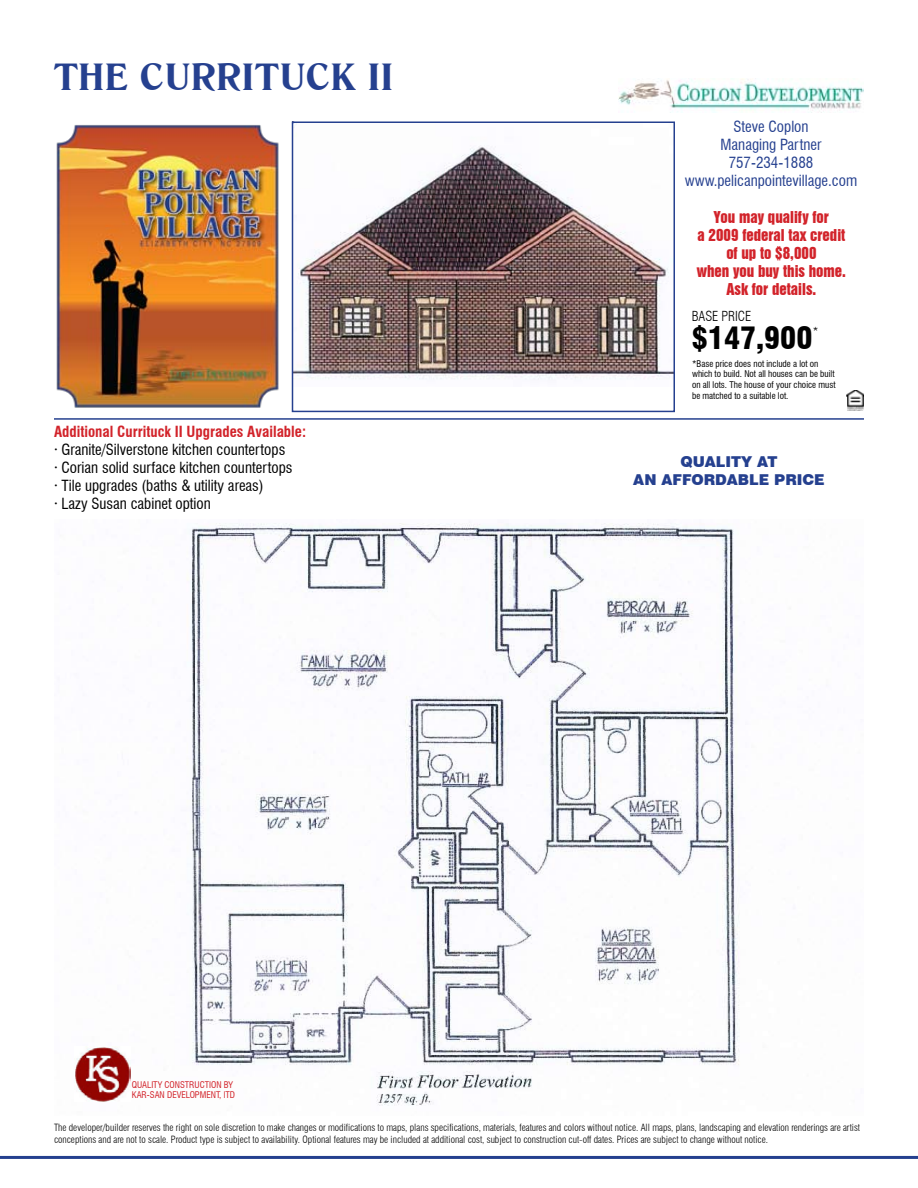
<style>
.page{position:relative;width:918px;height:1188px;background:#fff}
.page>*{position:absolute;margin:0;border:0;box-sizing:border-box;transform-origin:0 0}
.t1{font:700 36px "Romana BT";letter-spacing:.025em;color:#25408f}
.t2{font:900 condensed 30px "Swiss 721 BT";color:#000}
.t3{font:condensed 15px/18px "Swiss 721 BT";color:#000}
.t4{font:15px/18px "Swiss 921 BT Regular A";color:#d2232a;text-align:center}
.t5{font:condensed 15px/18px "Swiss 721 BT";color:#25408f;text-align:center}
.t6{font:700 condensed 15px "Swiss 721 BT";color:#d2232a}
.t7{font:900 15px/18px "Swiss 721 BT";color:#25408f;text-align:center}
.t8{font:300 condensed 13.5px "Swiss 721 BT";color:#000}
.t9{font:300 condensed 9.75px/11.7px "Swiss 721 BT";color:#000}
.t10{font:condensed 9px/10.8px "Swiss 721 BT";color:#000}
.t11{font:condensed 9px/10.8px "Swiss 721 BT";color:#d2232a}
</style>
<div class="page">
<img style="left:292px;top:121px;width:382px;height:259px">
<hr style="left:0;top:1156px;width:918px;height:3px;background:#25408f">
<div style="left:292px;top:122px;width:383px;height:290px;border:2px solid #25408f"></div>
<img style="left:97px;top:523px;width:642px;height:583px">
<img style="left:75px;top:1047px;width:55px;height:54px">
<hr style="left:54px;top:418px;width:810px;height:2px;background:#25408f">
<img style="left:56px;top:125px;width:223px;height:283px">
<img style="left:846px;top:390px;width:18px;height:21px">
<img style="left:619px;top:78px;width:245px;height:35px">
<h1 class="t1" style="left:54px;top:55px;width:341px">THE CURRITUCK II</h1>
<h3 class="t6" style="left:54px;top:423px;width:254px">Additional Currituck II Upgrades Available:</h3>
<h3 class="t3" style="left:54px;top:441px;width:240px">· Granite/Silverstone kitchen countertops · Corian solid surface kitchen countertops · Tile upgrades (baths &amp; utility areas)<br>· Lazy Susan cabinet option</h3>
<p class="t11" style="left:132px;top:1079px;width:105px">QUALITY CONSTRUCTION BY<br>KAR-SAN DEVELOPMENT, lTD</p>
<h3 class="t5" style="left:685px;top:118px;width:174px">Steve Coplon<br>Managing Partner<br>757-234-1888 www.pelicanpointevillage.com</h3>
<h3 class="t4" style="left:697px;top:208px;width:151px">You may qualify for<br>a 2009 federal tax credit of up to $8,000<br>when you buy this home.<br>Ask for details.</h3>
<h3 class="t8" style="left:692px;top:308px;width:61px">BASE PRICE</h3>
<p class="t10" style="left:692px;top:358px;width:145px">*Base price does not include a lot on which to build. Not all houses can be built on all lots. The house of your choice must be matched to a suitable lot.</p>
<h2 class="t2" style="left:692px;top:320px;width:122px">$147,900</h2>
<h3 class="t8" style="left:813px;top:324px;width:8px">*</h3>
<h3 class="t7" style="left:633px;top:452px;width:193px">QUALITY AT<br>AN AFFORDABLE PRICE</h3>
<p class="t9" style="left:54px;top:1122px;width:808px">The developer/builder reserves the right on sole discretion to make changes or modifications to maps, plans specifications, materials, features and colors without notice. All maps, plans, landscaping and elevation renderings are artist conceptions and are not to scale. Product type is subject to availability. Optional features may be included at additional cost, subject to construction cut-off dates. Prices are subject to change without notice.</p>
</div>
